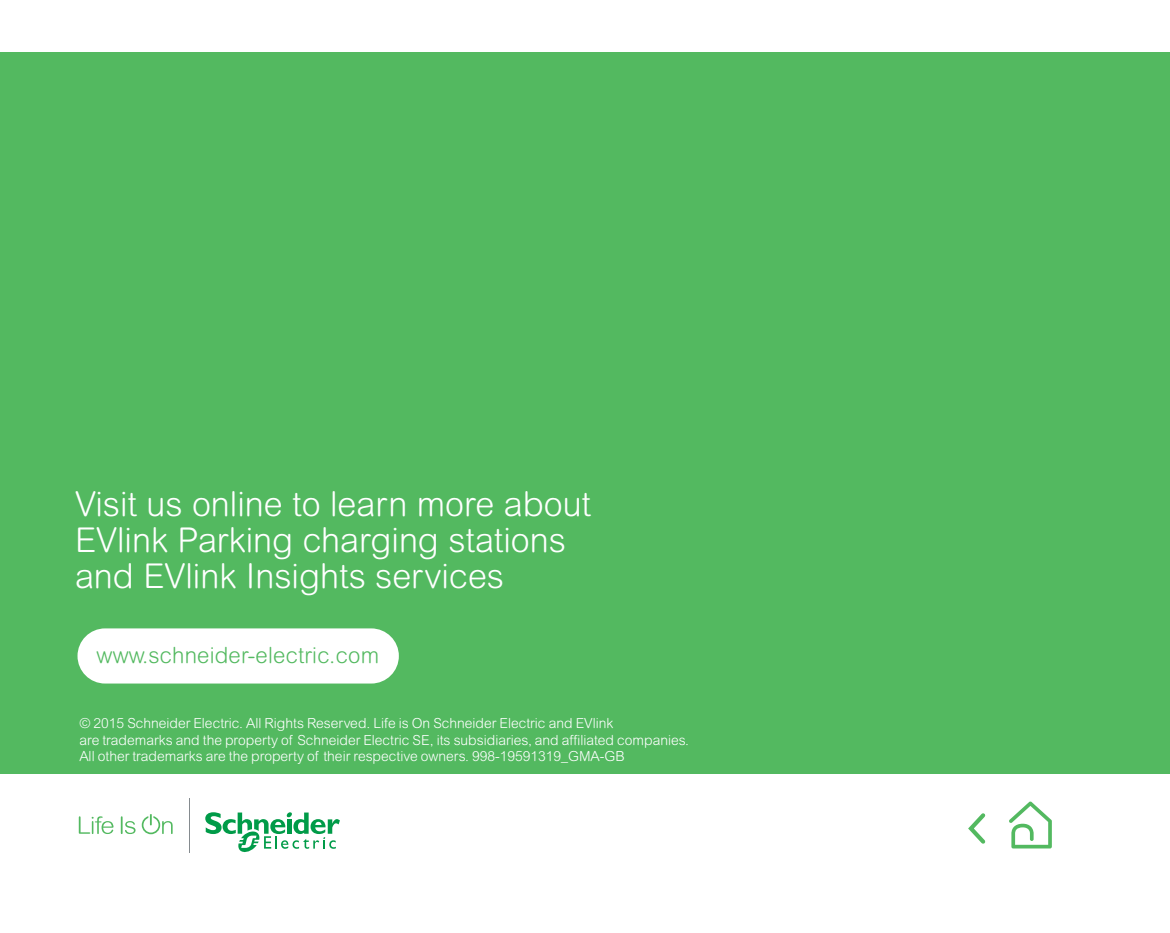
<style>
.page{position:relative;width:1170px;height:933px;background:#fff}
.page>*{position:absolute;margin:0;border:0;box-sizing:border-box;transform-origin:0 0}
.t1{font:300 34.25px/36.2px "Arial Rounded MT Std";color:#fff}
.t2{font:300 22.25px "Arial Rounded MT Std";letter-spacing:.01em;color:#53b960}
.t3{font:300 14px/16.8px "Arial Rounded MT Std";color:#fff}
</style>
<div class="page">
<div style="left:0;top:53px;width:1170px;height:723px;background:#53b960"></div>
<div style="left:0;top:774px;width:1170px;height:106px;background:#fff"></div>
<svg style="left:79px;top:816px;width:34px;height:18px"></svg>
<svg style="left:121px;top:816px;width:15px;height:18px"></svg>
<svg style="left:142px;top:814px;width:31px;height:20px"></svg>
<svg style="left:205px;top:812px;width:135px;height:40px"></svg>
<hr style="left:189px;top:798px;width:1px;height:54px;background:#858b8f">
<div style="left:78px;top:628px;width:321px;height:55px;background:#fff;border-radius:28px"></div>
<svg style="left:968px;top:813px;width:17px;height:30px"></svg>
<svg style="left:1009px;top:801px;width:43px;height:47px"></svg>
<h1 class="t1" style="left:75px;top:489px;width:518px">Visit us online to learn more about<br>EVlink Parking charging stations and EVlink Insights services</h1>
<h2 class="t2" style="left:97px;top:647px;width:284px">www.schneider-electric.com</h2>
<p class="t3" style="left:79px;top:716px;width:611px">© 2015 Schneider Electric. All Rights Reserved. Life is On Schneider Electric and EVlink<br>are trademarks and the property of Schneider Electric SE, its subsidiaries, and affiliated companies.<br>All other trademarks are the property of their respective owners. 998-19591319_GMA-GB</p>
</div>
